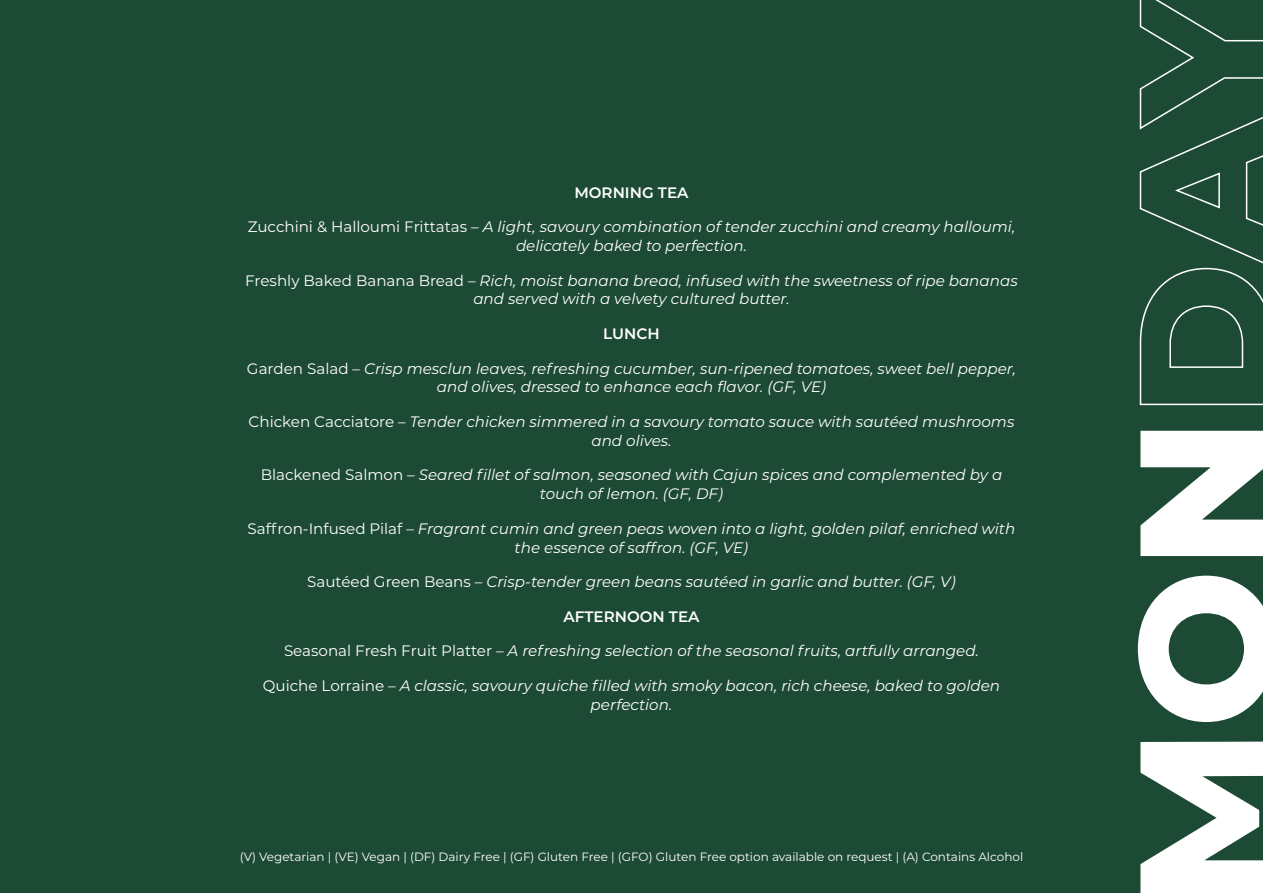
<style>
.page{position:relative;width:1263px;height:893px;background:#1d4a34}
.page>*{position:absolute;margin:0;border:0;box-sizing:border-box;transform-origin:0 0}
.t1{font:800 188.1px "Montserrat";color:#fff}
.t2{font:italic 15.15px/18.8px "Montserrat";color:#fff;text-align:center}
.t3{font:600 15.15px "Montserrat";color:#fff}
.t4{font:12px "Montserrat";color:#fff}
.s1{font-style:normal}
</style>
<div class="page">
<p class="t3" style="left:574px;top:182px;width:116px">MORNING TEA</p>
<p class="t2" style="left:248px;top:217px;width:769px"><span class="s1">Zucchini &amp; Halloumi Frittatas –</span> A light, savoury combination of tender zucchini and creamy halloumi, delicately baked to perfection.</p>
<p class="t2" style="left:245px;top:270px;width:774px"><span class="s1">Freshly Baked Banana Bread –</span> Rich, moist banana bread, infused with the sweetness of ripe bananas and served with a velvety cultured butter.</p>
<p class="t3" style="left:603px;top:323px;width:58px">LUNCH</p>
<p class="t2" style="left:247px;top:358px;width:770px"><span class="s1">Garden Salad –</span> Crisp mesclun leaves, refreshing cucumber, sun-ripened tomatoes, sweet bell pepper, and olives, dressed to enhance each flavor. (GF, VE)</p>
<p class="t2" style="left:249px;top:412px;width:767px"><span class="s1">Chicken Cacciatore –</span> Tender chicken simmered in a savoury tomato sauce with sautéed mushrooms and olives.</p>
<p class="t2" style="left:261px;top:465px;width:743px"><span class="s1">Blackened Salmon –</span> Seared fillet of salmon, seasoned with Cajun spices and complemented by a touch of lemon. (GF, DF)</p>
<p class="t2" style="left:248px;top:519px;width:769px"><span class="s1">Saffron-Infused Pilaf –</span> Fragrant cumin and green peas woven into a light, golden pilaf, enriched with the essence of saffron. (GF, VE)</p>
<p class="t2" style="left:307px;top:572px;width:650px"><span class="s1">Sautéed Green Beans –</span> Crisp-tender green beans sautéed in garlic and butter. (GF, V)</p>
<p class="t3" style="left:563px;top:606px;width:138px">AFTERNOON TEA</p>
<p class="t2" style="left:284px;top:641px;width:696px"><span class="s1">Seasonal Fresh Fruit Platter –</span> A refreshing selection of the seasonal fruits, artfully arranged.</p>
<p class="t2" style="left:263px;top:676px;width:739px"><span class="s1">Quiche Lorraine –</span> A classic, savoury quiche filled with smoky bacon, rich cheese, baked to golden perfection.</p>
<p class="t4" style="left:240px;top:848px;width:785px">(V) Vegetarian | (VE) Vegan | (DF) Dairy Free | (GF) Gluten Free | (GFO) Gluten Free option available on request | (A) Contains Alcohol</p>
<h1 class="t1" style="left:1067px;top:908px;width:923px;rotate:-90deg">MONDAY</h1>
</div>
